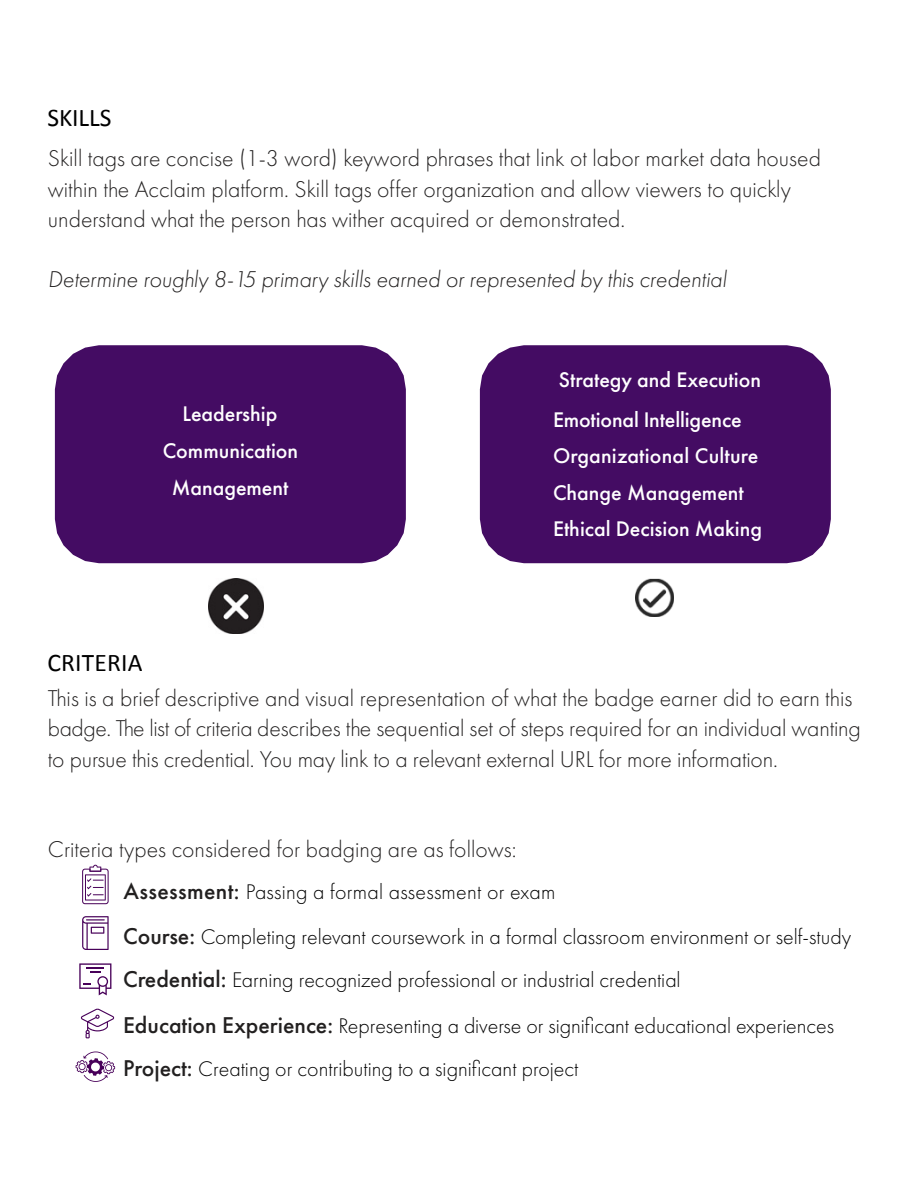
<style>
.page{position:relative;width:918px;height:1188px;background:#fff}
.page>*{position:absolute;margin:0;border:0;box-sizing:border-box;transform-origin:0 0}
.t1{font:25.5px "Calibri";letter-spacing:.005em;color:#000}
.t2{font:300 23.7px/30.6px "Futura PT";color:#222020}
.t3{font:italic 300 23.7px "Futura PT";letter-spacing:-.005em;color:#222020}
.t4{font:300 22.05px/45.8px "Futura PT";color:#000}
.t5{font:500 22.05px/36.6px "Futura PT";color:#fff}
.s1{font-weight:500;font-size:23.7px;color:#222020}
</style>
<div class="page">
<div style="left:55px;top:345px;width:351px;height:218px;background:#440c63"></div>
<div style="left:480px;top:345px;width:351px;height:218px;background:#440c63"></div>
<img style="left:209px;top:578px;width:55px;height:55px">
<img style="left:635px;top:578px;width:39px;height:39px">
<svg style="left:79px;top:963px;width:32px;height:32px"></svg>
<svg style="left:82px;top:865px;width:27px;height:39px"></svg>
<svg style="left:82px;top:916px;width:27px;height:34px"></svg>
<svg style="left:81px;top:1008px;width:33px;height:30px"></svg>
<svg style="left:76px;top:1052px;width:39px;height:30px"></svg>
<p class="t1" style="left:47px;top:100px;width:66px">SKILLS</p>
<p class="t2" style="left:48px;top:143px;width:775px">Skill tags are concise (1-3 word) keyword phrases that link ot labor market data housed within the Acclaim platform. Skill tags offer organization and allow viewers to quickly understand what the person has wither acquired or demonstrated.</p>
<p class="t3" style="left:48px;top:265px;width:680px">Determine roughly 8-15 primary skills earned or represented by this credential</p>
<p class="t5" style="left:163px;top:396px;width:137px;text-align:center">Leadership<br>Communication<br>Management</p>
<p class="t5" style="left:553px;top:360px;width:210px;line-height:39.9px">Strategy and Execution<br>Emotional Intelligence</p>
<p class="t5" style="left:553px;top:438px;width:211px;line-height:36.2px">Organizational Culture<br>Change Management<br>Ethical Decision Making</p>
<p class="t1" style="left:47px;top:644px;width:97px">CRITERIA</p>
<p class="t2" style="left:48px;top:683px;width:815px">This is a brief descriptive and visual representation of what the badge earner did to earn this badge. The list of criteria describes the sequential set of steps required for an individual wanting to pursue this credential. You may link to a relevant external URL for more information.</p>
<p class="t2" style="left:48px;top:834px;width:470px">Criteria types considered for badging are as follows:</p>
<p class="t4" style="left:123px;top:869px;width:730px"><span class="s1">Assessment:</span> Passing a formal assessment or exam<br><span class="s1">Course:</span> Completing relevant coursework in a formal classroom environment or self-study</p>
<p class="t4" style="left:123px;top:956px;width:712px;line-height:46.2px"><span class="s1">Credential:</span> Earning recognized professional or industrial credential<br><span class="s1">Education Experience:</span> Representing a diverse or significant educational experiences</p>
<p class="t4" style="left:123px;top:1046px;width:457px"><span class="s1">Project:</span> Creating or contributing to a significant project</p>
</div>
